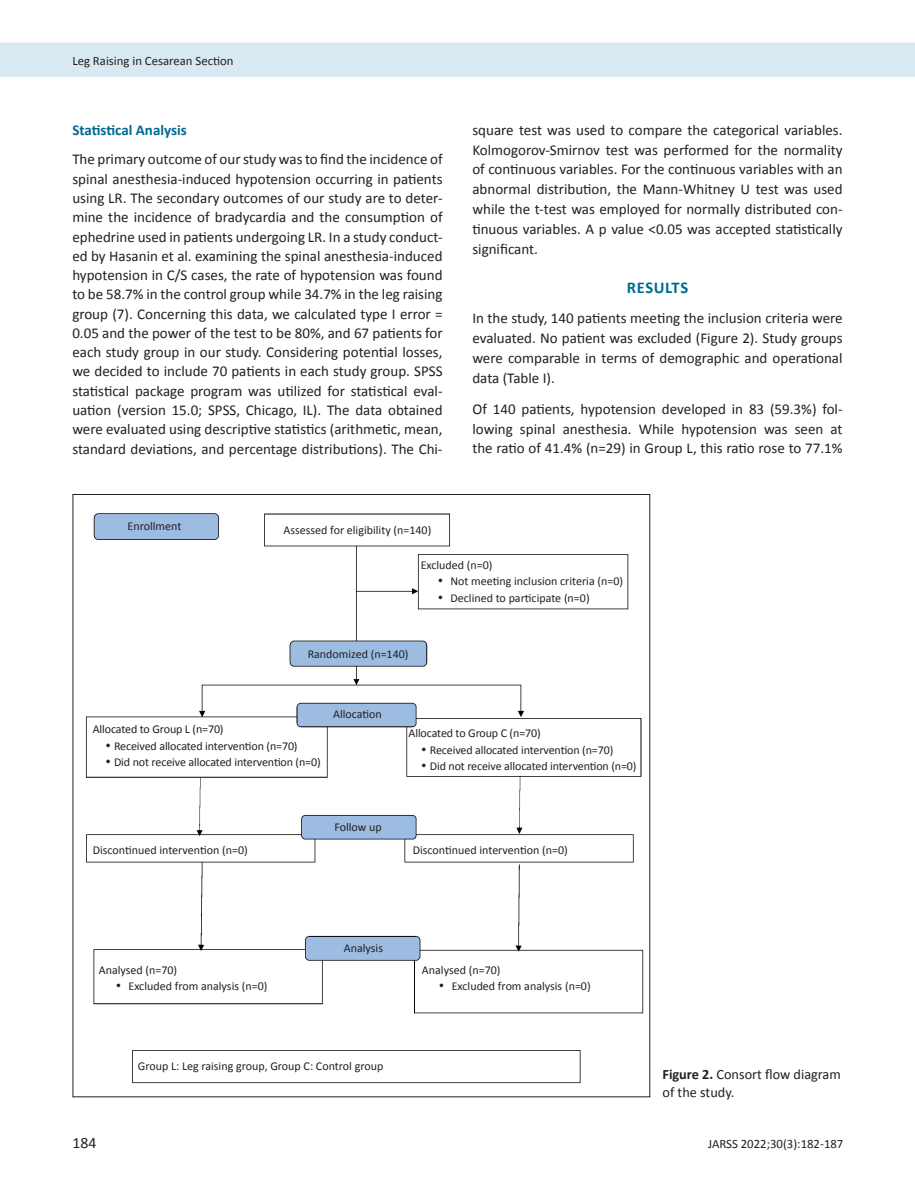
<style>
.page{position:relative;width:915px;height:1191px;background:#fff}
.page>*{position:absolute;margin:0;border:0;box-sizing:border-box;transform-origin:0 0}
.t1{font:700 16.5px "Calibri";letter-spacing:.035em;color:#006991}
.t2{font:15.75px "Calibri";color:#231f20}
.t3{font:15px/19.2px "Calibri";color:#231f20;text-align:justify}
.t4{font:700 15px "Calibri";color:#006991}
.t5{font:14.25px/17.2px "Calibri";color:#231f20}
.t6{font:12.75px "Calibri";color:#231f20}
.t7{font:12px "Calibri";color:#231f20}
.s1{font-weight:700}
</style>
<div class="page">
<div style="left:0;top:43px;width:914px;height:34px;background:#d8e9f1"></div>
<img style="left:85px;top:513px;width:559px;height:571px">
<p class="t6" style="left:72px;top:52px;width:163px">Leg Raising in Cesarean Section</p>
<p class="t4" style="left:72px;top:120px;width:116px">Statistical Analysis</p>
<p class="t3" style="left:72px;top:150px;width:371px">The primary outcome of our study was to find the incidence of spinal anesthesia-induced hypotension occurring in patients using LR. The secondary outcomes of our study are to deter&shy;mine the incidence of bradycardia and the consumption of ephedrine used in patients undergoing LR. In a study conduct&shy;ed by Hasanin et al. examining the spinal anesthesia-induced hypotension in C/S cases, the rate of hypotension was found to be 58.7% in the control group while 34.7% in the leg raising group (7). Concerning this data, we calculated type I error = 0.05 and the power of the test to be 80%, and 67 patients for each study group in our study. Considering potential losses, we decided to include 70 patients in each study group. SPSS statistical package program was utilized for statistical eval&shy;uation (version 15.0; SPSS, Chicago, IL). The data obtained were evaluated using descriptive statistics (arithmetic, mean, standard deviations, and percentage distributions). The Chi-</p>
<p class="t3" style="left:472px;top:120px;width:371px;line-height:19.8px">square test was used to compare the categorical variables.<br>Kolmogorov-Smirnov test was performed for the normality of continuous variables. For the continuous variables with an abnormal distribution, the Mann-Whitney U test was used while the t-test was employed for normally distributed con&shy;tinuous variables. A p value &lt;0.05 was accepted statistically significant.</p>
<p class="t1" style="left:626px;top:277px;width:63px">RESULTS</p>
<p class="t3" style="left:472px;top:309px;width:371px;line-height:19.8px">In the study, 140 patients meeting the inclusion criteria were evaluated. No patient was excluded (Figure 2). Study groups were comparable in terms of demographic and operational data (Table I).</p>
<p class="t3" style="left:472px;top:399px;width:371px;line-height:20px">Of 140 patients, hypotension developed in 83 (59.3%) fol&shy;lowing spinal anesthesia. While hypotension was seen at the ratio of 41.4% (n=29) in Group L, this ratio rose to 77.1%</p>
<p class="t7" style="left:127px;top:518px;width:55px">Enrollment</p>
<p class="t7" style="left:283px;top:522px;width:149px">Assessed for eligibility (n=140)</p>
<p class="t7" style="left:420px;top:557px;width:73px">Excluded (n=0)</p>
<p class="t7" style="left:437px;top:573px;width:187px">• Not meeting inclusion criteria (n=0)</p>
<p class="t7" style="left:437px;top:590px;width:153px">• Declined to participate (n=0)</p>
<p class="t7" style="left:307px;top:646px;width:102px">Randomized (n=140)</p>
<p class="t7" style="left:93px;top:721px;width:132px">Allocated to Group L (n=70)</p>
<p class="t7" style="left:105px;top:738px;width:193px">• Received allocated intervention (n=70)</p>
<p class="t7" style="left:105px;top:754px;width:217px">• Did not receive allocated intervention (n=0)</p>
<p class="t7" style="left:333px;top:707px;width:50px">Allocation</p>
<p class="t7" style="left:334px;top:819px;width:49px">Follow up</p>
<p class="t7" style="left:408px;top:725px;width:134px">Allocated to Group C (n=70)</p>
<p class="t7" style="left:421px;top:742px;width:193px">• Received allocated intervention (n=70)</p>
<p class="t7" style="left:421px;top:758px;width:217px">• Did not receive allocated intervention (n=0)</p>
<p class="t7" style="left:93px;top:842px;width:156px">Discontinued intervention (n=0)</p>
<p class="t7" style="left:412px;top:842px;width:156px">Discontinued intervention (n=0)</p>
<p class="t7" style="left:99px;top:962px;width:80px">Analysed (n=70)</p>
<p class="t7" style="left:116px;top:979px;width:153px">• Excluded from analysis (n=0)</p>
<p class="t7" style="left:344px;top:940px;width:41px">Analysis</p>
<p class="t2" style="left:72px;top:1133px;width:25px">184</p>
<p class="t7" style="left:138px;top:1058px;width:247px">Group L: Leg raising group, Group C: Control group</p>
<p class="t7" style="left:422px;top:962px;width:80px">Analysed (n=70)</p>
<p class="t7" style="left:439px;top:979px;width:153px">• Excluded from analysis (n=0)</p>
<p class="t5" style="left:662px;top:1066px;width:180px"><span class="s1">Figure 2.</span> Consort flow diagram of the study.</p>
<p class="t6" style="left:708px;top:1136px;width:137px">JARSS 2022;30(3):182-187</p>
</div>
